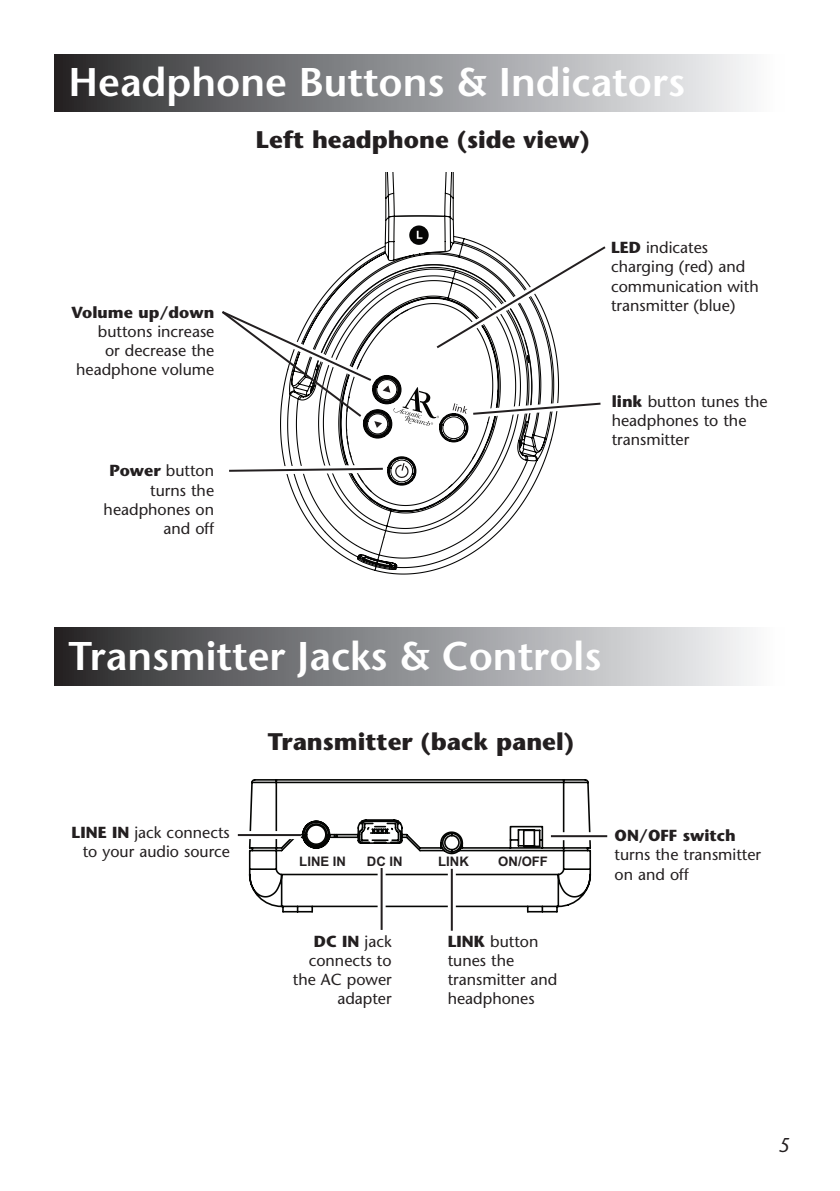
<style>
.page{position:relative;width:840px;height:1191px;background:#fff}
.page>*{position:absolute;margin:0;border:0;box-sizing:border-box;transform-origin:0 0}
.t1{font:600 40px "Stone Sans";color:#fff}
.t2{font:700 24px "Stone Sans";color:#231f20}
.t3{font:16px/19.2px "Stone Sans";color:#231f20;text-align:right}
.t4{font:700 16px "Stone Sans";color:#231f20}
.t5{font:700 13.2px "Arial";color:#231f20}
.s1{font-weight:700}
</style>
<div class="page">
<svg style="left:287px;top:428px;width:265px;height:144px"></svg>
<svg style="left:249px;top:779px;width:341px;height:133px"></svg>
<svg style="left:302px;top:820px;width:158px;height:33px"></svg>
<svg style="left:238px;top:831px;width:63px;height:8px"></svg>
<svg style="left:550px;top:832px;width:57px;height:8px"></svg>
<svg style="left:447px;top:868px;width:8px;height:62px"></svg>
<svg style="left:377px;top:868px;width:8px;height:62px"></svg>
<svg style="left:222px;top:173px;width:384px;height:255px"></svg>
<svg style="left:229px;top:461px;width:180px;height:18px"></svg>
<div style="left:54px;top:54px;width:730px;height:58px;background:linear-gradient(to right,#2a2a2d,#fdfeff)"></div>
<div style="left:54px;top:628px;width:730px;height:57px;background:linear-gradient(to right,#2a2a2d,#fdfeff)"></div>
<hr style="left:238px;top:834px;width:63px;height:2px;background:#231f20">
<hr style="left:550px;top:835px;width:57px;height:2px;background:#231f20">
<hr style="left:450px;top:868px;width:2px;height:62px;background:#231f20">
<hr style="left:380px;top:868px;width:2px;height:62px;background:#231f20">
<h1 class="t1" style="left:68px;top:58px;width:617px">Headphone Buttons &amp; Indicators</h1>
<p class="t4" style="left:71px;top:302px;width:144px">Volume up/down</p>
<p class="t3" style="left:76px;top:322px;width:139px">buttons increase<br>or decrease the headphone volume</p>
<p class="t3" style="left:104px;top:461px;width:112px"><span class="s1">Power</span> button turns the headphones on and off</p>
<h2 class="t2" style="left:256px;top:125px;width:335px">Left headphone (side view)</h2>
<p class="t3" style="left:610px;top:238px;width:149px;text-align:left"><span class="s1">LED</span> indicates charging (red) and communication with transmitter (blue)</p>
<p class="t3" style="left:611px;top:391px;width:157px;text-align:left"><span class="s1">link</span> button tunes the headphones to the transmitter</p>
<h1 class="t1" style="left:68px;top:632px;width:534px">Transmitter Jacks &amp; Controls</h1>
<h2 class="t2" style="left:268px;top:727px;width:308px">Transmitter (back panel)</h2>
<p class="t3" style="left:71px;top:823px;width:160px"><span class="s1">LINE IN</span> jack connects to your audio source</p>
<p class="t5" style="left:299px;top:854px;width:48px">LINE IN</p>
<p class="t5" style="left:366px;top:854px;width:37px">DC IN</p>
<p class="t5" style="left:438px;top:854px;width:32px">LINK</p>
<p class="t5" style="left:498px;top:854px;width:51px">ON/OFF</p>
<p class="t3" style="left:293px;top:931px;width:100px"><span class="s1">DC IN</span> jack connects to the AC power adapter</p>
<p class="t3" style="left:447px;top:931px;width:111px;text-align:left"><span class="s1">LINK</span> button tunes the transmitter and headphones</p>
<p class="t4" style="left:614px;top:826px;width:123px">ON/OFF switch</p>
<p class="t3" style="left:614px;top:845px;width:148px;text-align:left">turns the transmitter on and off</p>
</div>
